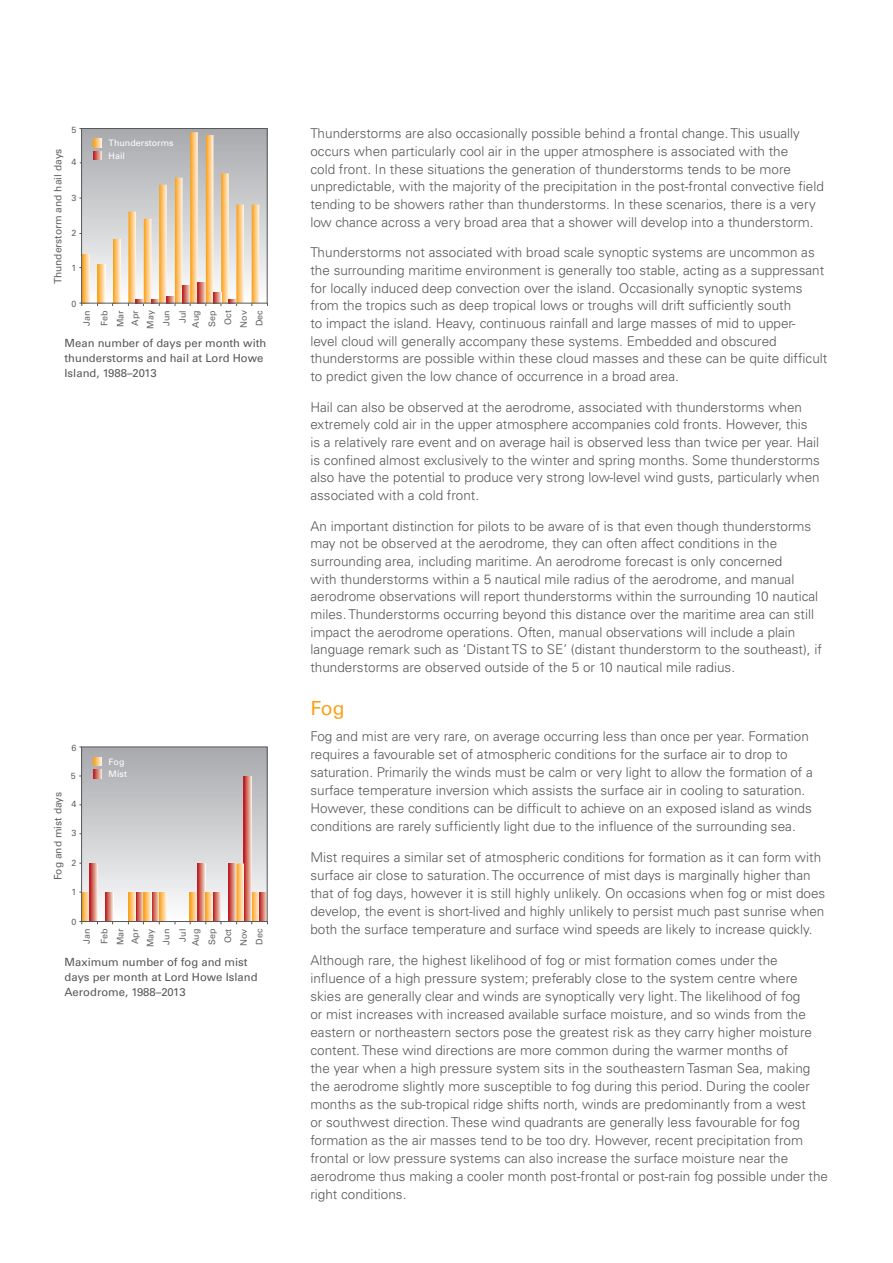
<style>
.page{position:relative;width:893px;height:1263px;background:#fff}
.page>*{position:absolute;margin:0;border:0;box-sizing:border-box;transform-origin:0 0}
.t1{font:500 19.5px "Univers CE";color:#f9a31b}
.t2{font:300 13.5px/17.7px "Univers";color:#57585a}
.t3{font:500 11.25px/15px "Univers CE";color:#57585a}
.t4{font:10.2px "Univers";color:#636366}
.t5{font:8.85px/15.9px "Univers";color:#636366;text-align:center}
.t6{font:8.85px/12.5px "Univers";color:#fff}
</style>
<div class="page">
<div style="left:82px;top:129px;width:185px;height:174px;background:linear-gradient(to bottom,#a8aaae,#fbf9f9)"></div>
<svg style="left:83px;top:254px;width:7px;height:47px"></svg>
<svg style="left:98px;top:264px;width:7px;height:37px"></svg>
<svg style="left:113px;top:240px;width:8px;height:61px"></svg>
<svg style="left:128px;top:212px;width:8px;height:89px"></svg>
<svg style="left:136px;top:300px;width:8px;height:6px"></svg>
<svg style="left:144px;top:219px;width:7px;height:82px"></svg>
<svg style="left:151px;top:300px;width:9px;height:6px"></svg>
<svg style="left:175px;top:178px;width:8px;height:123px"></svg>
<svg style="left:182px;top:285px;width:8px;height:16px"></svg>
<svg style="left:221px;top:173px;width:8px;height:128px"></svg>
<svg style="left:229px;top:300px;width:8px;height:6px"></svg>
<svg style="left:236px;top:205px;width:8px;height:96px"></svg>
<svg style="left:252px;top:205px;width:7px;height:96px"></svg>
<svg style="left:190px;top:132px;width:8px;height:169px"></svg>
<svg style="left:198px;top:282px;width:8px;height:19px"></svg>
<svg style="left:206px;top:135px;width:7px;height:166px"></svg>
<svg style="left:213px;top:292px;width:9px;height:14px"></svg>
<svg style="left:159px;top:185px;width:8px;height:116px"></svg>
<svg style="left:167px;top:297px;width:9px;height:9px"></svg>
<div style="left:81px;top:128px;width:187px;height:175px;border:1px solid #57585a"></div>
<svg style="left:93px;top:139px;width:9px;height:21px"></svg>
<div style="left:82px;top:747px;width:185px;height:175px;background:linear-gradient(to bottom,#a8abaf,#fbf7f8)"></div>
<svg style="left:83px;top:892px;width:7px;height:28px"></svg>
<svg style="left:105px;top:892px;width:8px;height:28px"></svg>
<svg style="left:136px;top:892px;width:8px;height:28px"></svg>
<svg style="left:128px;top:892px;width:8px;height:28px"></svg>
<svg style="left:151px;top:892px;width:8px;height:28px"></svg>
<svg style="left:144px;top:892px;width:7px;height:28px"></svg>
<svg style="left:159px;top:892px;width:8px;height:28px"></svg>
<svg style="left:190px;top:892px;width:7px;height:28px"></svg>
<svg style="left:198px;top:863px;width:7px;height:57px"></svg>
<svg style="left:205px;top:892px;width:8px;height:28px"></svg>
<svg style="left:252px;top:892px;width:7px;height:28px"></svg>
<svg style="left:259px;top:892px;width:7px;height:28px"></svg>
<svg style="left:213px;top:892px;width:8px;height:28px"></svg>
<svg style="left:90px;top:864px;width:7px;height:56px"></svg>
<svg style="left:229px;top:863px;width:7px;height:57px"></svg>
<svg style="left:244px;top:776px;width:8px;height:144px"></svg>
<svg style="left:236px;top:863px;width:8px;height:57px"></svg>
<div style="left:81px;top:746px;width:187px;height:176px;border:1px solid #57585a"></div>
<svg style="left:93px;top:757px;width:9px;height:21px"></svg>
<p class="t4" style="left:52px;top:284px;width:138px;rotate:-90deg">Thunderstorm and hail days</p>
<p class="t5" style="left:71px;top:122px;width:6px">5</p>
<p class="t5" style="left:71px;top:154px;width:6px">4</p>
<p class="t5" style="left:71px;top:190px;width:6px">3</p>
<p class="t5" style="left:71px;top:225px;width:6px">2</p>
<p class="t5" style="left:71px;top:260px;width:6px">1</p>
<p class="t5" style="left:71px;top:296px;width:6px">0</p>
<p class="t6" style="left:109px;top:137px;width:66px">Thunderstorms<br>Hail</p>
<p class="t5" style="left:78px;top:326px;width:17px;line-height:17.9px;text-align:left;rotate:-90deg">Jan<br>Feb</p>
<p class="t5" style="left:113px;top:329px;width:20px;line-height:15px;rotate:-90deg">Mar<br>Apr<br>May</p>
<p class="t5" style="left:158px;top:326px;width:17px;line-height:16.5px;rotate:-90deg">Jun<br>Jul</p>
<p class="t5" style="left:188px;top:328px;width:19px;rotate:-90deg">Aug<br>Sep<br>Oct<br>Nov<br>Dec</p>
<p class="t3" style="left:65px;top:335px;width:203px">Mean number of days per month with thunderstorms and hail at Lord Howe<br>Island, 1988–2013</p>
<p class="t5" style="left:71px;top:740px;width:6px">6</p>
<p class="t4" style="left:52px;top:880px;width:90px;rotate:-90deg">Fog and mist days</p>
<p class="t5" style="left:71px;top:767px;width:6px">5</p>
<p class="t5" style="left:71px;top:796px;width:6px">4</p>
<p class="t5" style="left:71px;top:825px;width:6px">3</p>
<p class="t5" style="left:71px;top:855px;width:6px">2</p>
<p class="t5" style="left:71px;top:884px;width:6px">1</p>
<p class="t6" style="left:109px;top:755px;width:20px">Fog<br>Mist</p>
<p class="t5" style="left:71px;top:914px;width:6px">0</p>
<p class="t5" style="left:78px;top:944px;width:17px;line-height:17.9px;text-align:left;rotate:-90deg">Jan<br>Feb</p>
<p class="t5" style="left:113px;top:947px;width:20px;line-height:15px;rotate:-90deg">Mar<br>Apr<br>May</p>
<p class="t5" style="left:158px;top:944px;width:17px;line-height:16.5px;rotate:-90deg">Jun<br>Jul</p>
<p class="t5" style="left:188px;top:946px;width:19px;rotate:-90deg">Aug<br>Sep<br>Oct<br>Nov<br>Dec</p>
<p class="t3" style="left:65px;top:955px;width:195px">Maximum number of fog and mist days per month at Lord Howe Island<br>Aerodrome, 1988–2013</p>
<p class="t2" style="left:310px;top:125px;width:515px">Thunderstorms are also occasionally possible behind a frontal change. This usually occurs when particularly cool air in the upper atmosphere is associated with the<br>cold front. In these situations the generation of thunderstorms tends to be more unpredictable, with the majority of the precipitation in the post-frontal convective field tending to be showers rather than thunderstorms. In these scenarios, there is a very low chance across a very broad area that a shower will develop into a thunderstorm.</p>
<p class="t2" style="left:310px;top:244px;width:518px">Thunderstorms not associated with broad scale synoptic systems are uncommon as the surrounding maritime environment is generally too stable, acting as a suppressant for locally induced deep convection over the island. Occasionally synoptic systems from the tropics such as deep tropical lows or troughs will drift sufficiently south<br>to impact the island. Heavy, continuous rainfall and large masses of mid to upper-<br>level cloud will generally accompany these systems. Embedded and obscured thunderstorms are possible within these cloud masses and these can be quite difficult to predict given the low chance of occurrence in a broad area.</p>
<p class="t2" style="left:310px;top:398px;width:511px">Hail can also be observed at the aerodrome, associated with thunderstorms when extremely cold air in the upper atmosphere accompanies cold fronts. However, this is a relatively rare event and on average hail is observed less than twice per year. Hail is confined almost exclusively to the winter and spring months. Some thunderstorms also have the potential to produce very strong low-level wind gusts, particularly when associated with a cold front.</p>
<p class="t2" style="left:310px;top:517px;width:513px">An important distinction for pilots to be aware of is that even though thunderstorms may not be observed at the aerodrome, they can often affect conditions in the surrounding area, including maritime. An aerodrome forecast is only concerned<br>with thunderstorms within a 5 nautical mile radius of the aerodrome, and manual aerodrome observations will report thunderstorms within the surrounding 10 nautical miles. Thunderstorms occurring beyond this distance over the maritime area can still impact the aerodrome operations. Often, manual observations will include a plain language remark such as ‘Distant TS to SE’ (distant thunderstorm to the southeast), if thunderstorms are observed outside of the 5 or 10 nautical mile radius.</p>
<h1 class="t1" style="left:310px;top:696px;width:36px">Fog</h1>
<p class="t2" style="left:310px;top:727px;width:504px">Fog and mist are very rare, on average occurring less than once per year. Formation requires a favourable set of atmospheric conditions for the surface air to drop to saturation. Primarily the winds must be calm or very light to allow the formation of a surface temperature inversion which assists the surface air in cooling to saturation.<br>However, these conditions can be difficult to achieve on an exposed island as winds conditions are rarely sufficiently light due to the influence of the surrounding sea.</p>
<p class="t2" style="left:310px;top:848px;width:516px">Mist requires a similar set of atmospheric conditions for formation as it can form with surface air close to saturation. The occurrence of mist days is marginally higher than that of fog days, however it is still highly unlikely. On occasions when fog or mist does develop, the event is short-lived and highly unlikely to persist much past sunrise when both the surface temperature and surface wind speeds are likely to increase quickly.</p>
<p class="t2" style="left:310px;top:951px;width:519px">Although rare, the highest likelihood of fog or mist formation comes under the influence of a high pressure system; preferably close to the system centre where skies are generally clear and winds are synoptically very light. The likelihood of fog<br>or mist increases with increased available surface moisture, and so winds from the eastern or northeastern sectors pose the greatest risk as they carry higher moisture content. These wind directions are more common during the warmer months of<br>the year when a high pressure system sits in the southeastern Tasman Sea, making the aerodrome slightly more susceptible to fog during this period. During the cooler months as the sub-tropical ridge shifts north, winds are predominantly from a west<br>or southwest direction. These wind quadrants are generally less favourable for fog formation as the air masses tend to be too dry. However, recent precipitation from frontal or low pressure systems can also increase the surface moisture near the aerodrome thus making a cooler month post-frontal or post-rain fog possible under the right conditions.</p>
</div>
